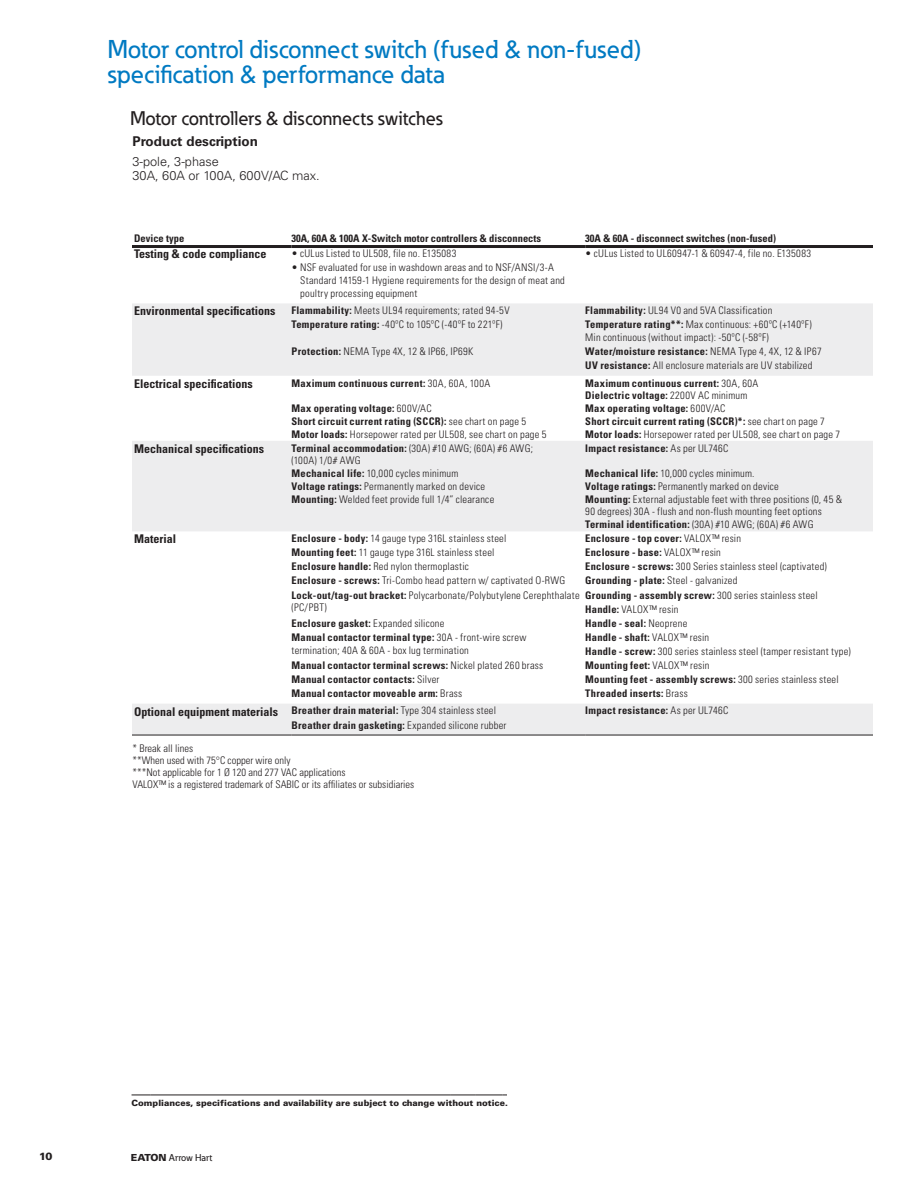
<style>
.page{position:relative;width:918px;height:1188px;background:#fff}
.page>*{position:absolute;margin:0;border:0;box-sizing:border-box;transform-origin:0 0}
.t1{font:500 25.5px/25.5px "Eaton";color:#007ac2}
.t2{font:500 19.5px "Eaton";color:#231f20}
.t3{font:700 13.5px "Univers LT Std";color:#231f20}
.t4{font:300 12.75px/14.2px "Univers LT Std";color:#231f20}
.t5{font:700 condensed 12px "Univers LT Std";color:#231f20}
.t6{font:300 condensed 10.5px/12.8px "Univers LT Std";letter-spacing:.02em;color:#231f20}
.t7{font:700 condensed 10.5px/12.8px "Univers LT Std";letter-spacing:.02em;color:#231f20}
.t8{font:300 condensed 10.5px/12px "Univers LT Std";color:#231f20}
.t9{font:700 condensed 10.5px "Univers LT Std";color:#231f20}
.t10{font:300 condensed 10.5px "Univers LT Std";letter-spacing:.04em;color:#231f20}
.t11{font:900 10.5px "Univers LT Std";color:#231f20}
.t12{font:500 9.75px "Eaton";letter-spacing:.01em;color:#231f20}
.t13{font:900 8.7px "Univers LT Std";color:#231f20}
.s1{font-weight:700}
.s2{font-weight:300}
.s3{font-size:10.5px}
.s4{font-weight:300;font-size:10.5px}
.s5{font-family:"Univers LT Std";font-weight:900}
</style>
<div class="page">
<svg style="left:132px;top:303px;width:741px;height:432px"></svg>
<hr style="left:132px;top:735px;width:160px;height:1px;background:#231f20">
<hr style="left:132px;top:245px;width:160px;height:3px;background:#231f20">
<hr style="left:292px;top:245px;width:293px;height:3px;background:#231f20">
<hr style="left:585px;top:245px;width:288px;height:3px;background:#231f20">
<hr style="left:292px;top:735px;width:293px;height:1px;background:#231f20">
<hr style="left:585px;top:735px;width:288px;height:1px;background:#231f20">
<svg style="left:132px;top:1095px;width:18px;height:1px"></svg>
<hr style="left:150px;top:1095px;width:300px;height:1px;background:#231f20">
<svg style="left:450px;top:1095px;width:57px;height:1px"></svg>
<h1 class="t1" style="left:108px;top:36px;width:536px">Motor control disconnect switch (fused &amp; non-fused) specification &amp; performance data</h1>
<h2 class="t2" style="left:130px;top:107px;width:314px">Motor controllers &amp; disconnects switches</h2>
<p class="t3" style="left:132px;top:134px;width:127px">Product description</p>
<p class="t4" style="left:132px;top:154px;width:189px">3-pole, 3-phase<br>30A, 60A or 100A, 600V/AC max.</p>
<p class="t9" style="left:134px;top:232px;width:52px">Device type</p>
<p class="t9" style="left:292px;top:232px;width:251px">30A, 60A &amp; 100A X-Switch motor controllers &amp; disconnects</p>
<p class="t9" style="left:585px;top:232px;width:192px">30A &amp; 60A - disconnect switches (non-fused)</p>
<p class="t5" style="left:134px;top:247px;width:134px">Testing &amp; code compliance</p>
<p class="t6" style="left:292px;top:247px;width:166px">• cULus Listed to UL508, file no. E135083</p>
<p class="t6" style="left:585px;top:247px;width:227px">• cULus Listed to UL60947-1 &amp; 60947-4, file no. E135083</p>
<p class="t6" style="left:300px;top:261px;width:266px;text-indent:-9px">• NSF evaluated for use in washdown areas and to NSF/ANSI/3-A<br>Standard 14159-1 Hygiene requirements for the design of meat and poultry processing equipment</p>
<p class="t5" style="left:134px;top:304px;width:143px">Environmental specifications</p>
<p class="t6" style="left:292px;top:304px;width:220px"><span class="s1">Flammability:</span> Meets UL94 requirements; rated 94-5V</p>
<p class="t6" style="left:585px;top:304px;width:189px"><span class="s1">Flammability:</span> UL94 V0 and 5VA Classification</p>
<p class="t10" style="left:292px;top:318px;width:213px"><span class="s1">Temperature rating:</span> -40ºC to 105ºC (-40ºF to 221ºF)</p>
<p class="t6" style="left:585px;top:318px;width:228px"><span class="s1">Temperature rating**:</span> Max continuous: +60ºC (+140ºF)<br>Min continuous (without impact): -50ºC (-58ºF)</p>
<p class="t6" style="left:292px;top:345px;width:183px"><span class="s1">Protection:</span> NEMA Type 4X, 12 &amp; IP66, IP69K</p>
<p class="t6" style="left:585px;top:344px;width:238px;line-height:14.1px"><span class="s1">Water/moisture resistance:</span> NEMA Type 4, 4X, 12 &amp; IP67<br><span class="s1">UV resistance:</span> All enclosure materials are UV stabilized</p>
<p class="t5" style="left:134px;top:376px;width:120px">Electrical specifications</p>
<p class="t7" style="left:292px;top:376px;width:200px">Maximum continuous current: <span class="s2">30A, 60A, 100A</span></p>
<p class="t7" style="left:292px;top:402px;width:256px">Max operating voltage: <span class="s2">600V/AC<br></span>Short circuit current rating (SCCR): <span class="s2">see chart on page 5<br></span>Motor loads: <span class="s2">Horsepower rated per UL508, see chart on page 5</span></p>
<p class="t7" style="left:585px;top:376px;width:256px">Maximum continuous current: <span class="s2">30A, 60A<br></span>Dielectric voltage: <span class="s2">2200V AC minimum<br></span>Max operating voltage: <span class="s2">600V/AC<br></span>Short circuit current rating (SCCR)*: <span class="s2">see chart on page 7<br></span>Motor loads: <span class="s2">Horsepower rated per UL508, see chart on page 7</span></p>
<p class="t5" style="left:134px;top:441px;width:131px">Mechanical specifications</p>
<p class="t6" style="left:292px;top:442px;width:243px"><span class="s1">Terminal accommodation:</span> (30A) #10 AWG; (60A) #6 AWG; (100A) 1/0# AWG<br><span class="s1">Mechanical life:</span> 10,000 cycles minimum<br><span class="s1">Voltage ratings:</span> Permanently marked on device <span class="s1">Mounting:</span> Welded feet provide full 1/4” clearance</p>
<p class="t7" style="left:585px;top:442px;width:145px">Impact resistance: <span class="s2">As per UL746C</span></p>
<p class="t6" style="left:585px;top:467px;width:258px"><span class="s1">Mechanical life:</span> 10,000 cycles minimum.<br><span class="s1">Voltage ratings:</span> Permanently marked on device<br><span class="s1">Mounting:</span> External adjustable feet with three positions (0, 45 &amp; 90 degrees) 30A - flush and non-flush mounting feet options <span class="s1">Terminal identification:</span> (30A) #10 AWG; (60A) #6 AWG</p>
<p class="t5" style="left:134px;top:532px;width:43px">Material</p>
<p class="t6" style="left:292px;top:532px;width:216px"><span class="s1">Enclosure - body:</span> 14 gauge type 316L stainless steel</p>
<p class="t7" style="left:585px;top:532px;width:157px">Enclosure - top cover: <span class="s2">VALOX™ resin</span></p>
<p class="t6" style="left:292px;top:546px;width:204px"><span class="s1">Mounting feet:</span> 11 gauge type 316L stainless steel</p>
<p class="t7" style="left:585px;top:546px;width:137px">Enclosure - base: <span class="s2">VALOX™ resin</span></p>
<p class="t6" style="left:292px;top:560px;width:179px"><span class="s1">Enclosure handle:</span> Red nylon thermoplastic</p>
<p class="t6" style="left:585px;top:560px;width:243px"><span class="s1">Enclosure - screws:</span> 300 Series stainless steel (captivated)</p>
<p class="t6" style="left:292px;top:574px;width:275px"><span class="s1">Enclosure - screws:</span> Tri-Combo head pattern w/ captivated O-RWG</p>
<p class="t7" style="left:585px;top:574px;width:154px">Grounding - plate: <span class="s2">Steel - galvanized</span></p>
<p class="t6" style="left:292px;top:589px;width:290px"><span class="s1">Lock-out/tag-out bracket:</span> Polycarbonate/Polybutylene Cerephthalate (PC/PBT)</p>
<p class="t6" style="left:585px;top:588px;width:234px;line-height:14.1px"><span class="s1">Grounding - assembly screw:</span> 300 series stainless steel<br><span class="s1">Handle:</span> VALOX™ resin</p>
<p class="t7" style="left:292px;top:617px;width:154px">Enclosure gasket: <span class="s2">Expanded silicone</span></p>
<p class="t7" style="left:585px;top:617px;width:104px">Handle - seal: <span class="s2">Neoprene</span></p>
<p class="t6" style="left:292px;top:631px;width:236px"><span class="s1">Manual contactor terminal type:</span> 30A - front-wire screw termination; 40A &amp; 60A - box lug termination</p>
<p class="t6" style="left:585px;top:630px;width:267px;line-height:14.1px"><span class="s1">Handle - shaft:</span> VALOX™ resin<br><span class="s1">Handle - screw:</span> 300 series stainless steel (tamper resistant type)</p>
<p class="t7" style="left:292px;top:659px;width:253px">Manual contactor terminal screws: <span class="s2">Nickel plated 260 brass</span></p>
<p class="t7" style="left:585px;top:659px;width:126px">Mounting feet: <span class="s2">VALOX™ resin</span></p>
<p class="t7" style="left:292px;top:673px;width:149px">Manual contactor contacts: <span class="s2">Silver</span></p>
<p class="t7" style="left:585px;top:673px;width:255px">Mounting feet - assembly screws: <span class="s2">300 series stainless steel</span></p>
<p class="t7" style="left:292px;top:687px;width:172px">Manual contactor moveable arm: <span class="s2">Brass</span></p>
<p class="t7" style="left:585px;top:687px;width:104px">Threaded inserts: <span class="s2">Brass</span></p>
<p class="t5" style="left:134px;top:704px;width:363px">Optional equipment materials <span class="s3">Breather drain material:</span> <span class="s4">Type 304 stainless steel</span></p>
<p class="t7" style="left:585px;top:704px;width:145px">Impact resistance: <span class="s2">As per UL746C</span></p>
<p class="t7" style="left:292px;top:718px;width:217px">Breather drain gasketing: <span class="s2">Expanded silicone rubber</span></p>
<p class="t8" style="left:132px;top:743px;width:283px">* Break all lines<br>**When used with 75°C copper wire only<br>***Not applicable for 1 Ø 120 and 277 VAC applications<br>VALOX™ is a registered trademark of SABIC or its affiliates or subsidiaries</p>
<p class="t13" style="left:132px;top:1097px;width:378px">Compliances, specifications and availability are subject to change without notice.</p>
<p class="t11" style="left:39px;top:1150px;width:15px">10</p>
<p class="t12" style="left:131px;top:1151px;width:83px"><span class="s5">EATON</span> Arrow Hart</p>
</div>
